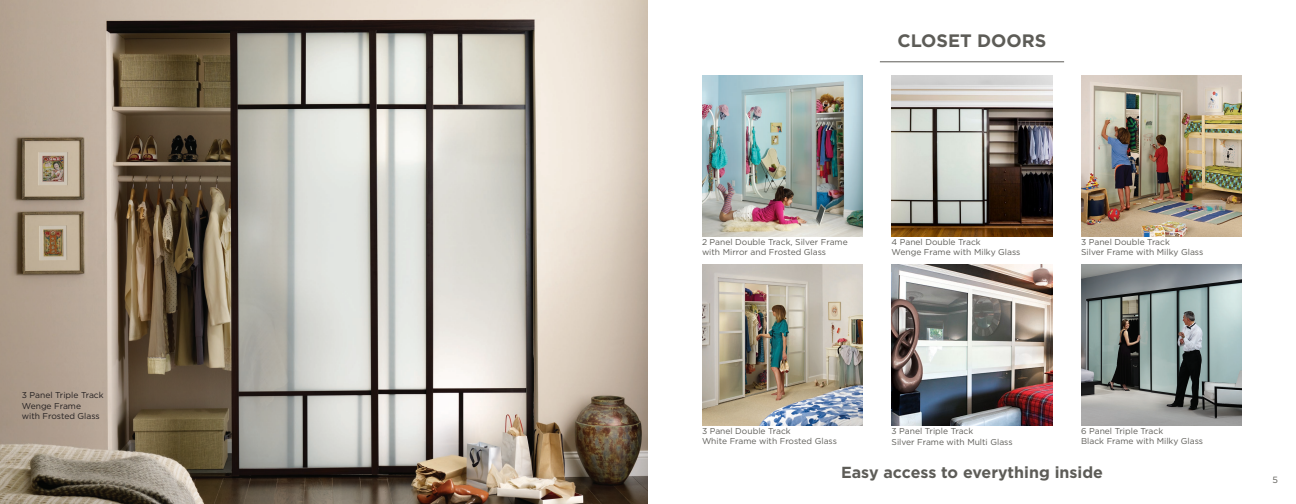
<style>
.page{position:relative;width:1296px;height:504px;background:#fff}
.page>*{position:absolute;margin:0;border:0;box-sizing:border-box;transform-origin:0 0}
.t1{font:700 18px "Gotham";color:#5d5c57}
.t2{font:700 16px "Gotham";color:#5d5c57}
.t3{font:9px "Gotham";color:#5d5c57}
.t4{font:8.5px/10.2px "Gotham";color:#5d5c57}
.t5{font:8.5px "Gotham";color:#231f20}
</style>
<div class="page">
<img style="left:0;top:0;width:648px;height:504px">
<img style="left:702px;top:265px;width:161px;height:161px">
<img style="left:702px;top:75px;width:161px;height:161px">
<img style="left:1081px;top:265px;width:161px;height:161px">
<img style="left:1081px;top:75px;width:161px;height:161px">
<img style="left:892px;top:75px;width:160px;height:161px">
<img style="left:892px;top:265px;width:160px;height:161px">
<hr style="left:880px;top:61px;width:184px;height:1px;background:#5d5c57">
<p class="t5" style="left:22px;top:390px;width:83px">3 Panel Triple Track</p>
<p class="t5" style="left:22px;top:400px;width:61px">Wenge Frame</p>
<p class="t5" style="left:22px;top:410px;width:79px">with Frosted Glass</p>
<p class="t1" style="left:898px;top:29px;width:150px">CLOSET DOORS</p>
<p class="t4" style="left:702px;top:236px;width:147px">2 Panel Double Track, Silver Frame with Mirror and Frosted Glass</p>
<p class="t4" style="left:892px;top:236px;width:91px">4 Panel Double Track</p>
<p class="t4" style="left:892px;top:247px;width:130px">Wenge Frame with Milky Glass</p>
<p class="t4" style="left:1081px;top:236px;width:90px">3 Panel Double Track</p>
<p class="t4" style="left:1081px;top:247px;width:124px">Silver Frame with Milky Glass</p>
<p class="t4" style="left:702px;top:426px;width:90px">3 Panel Double Track</p>
<p class="t4" style="left:702px;top:436px;width:137px">White Frame with Frosted Glass</p>
<p class="t4" style="left:892px;top:426px;width:83px">3 Panel Triple Track</p>
<p class="t4" style="left:892px;top:436px;width:123px">Silver Frame with Multi Glass</p>
<p class="t4" style="left:1081px;top:426px;width:84px">6 Panel Triple Track</p>
<p class="t4" style="left:1081px;top:436px;width:124px">Black Frame with Milky Glass</p>
<p class="t2" style="left:841px;top:462px;width:263px">Easy access to everything inside</p>
<p class="t3" style="left:1272px;top:474px;width:7px">5</p>
</div>
